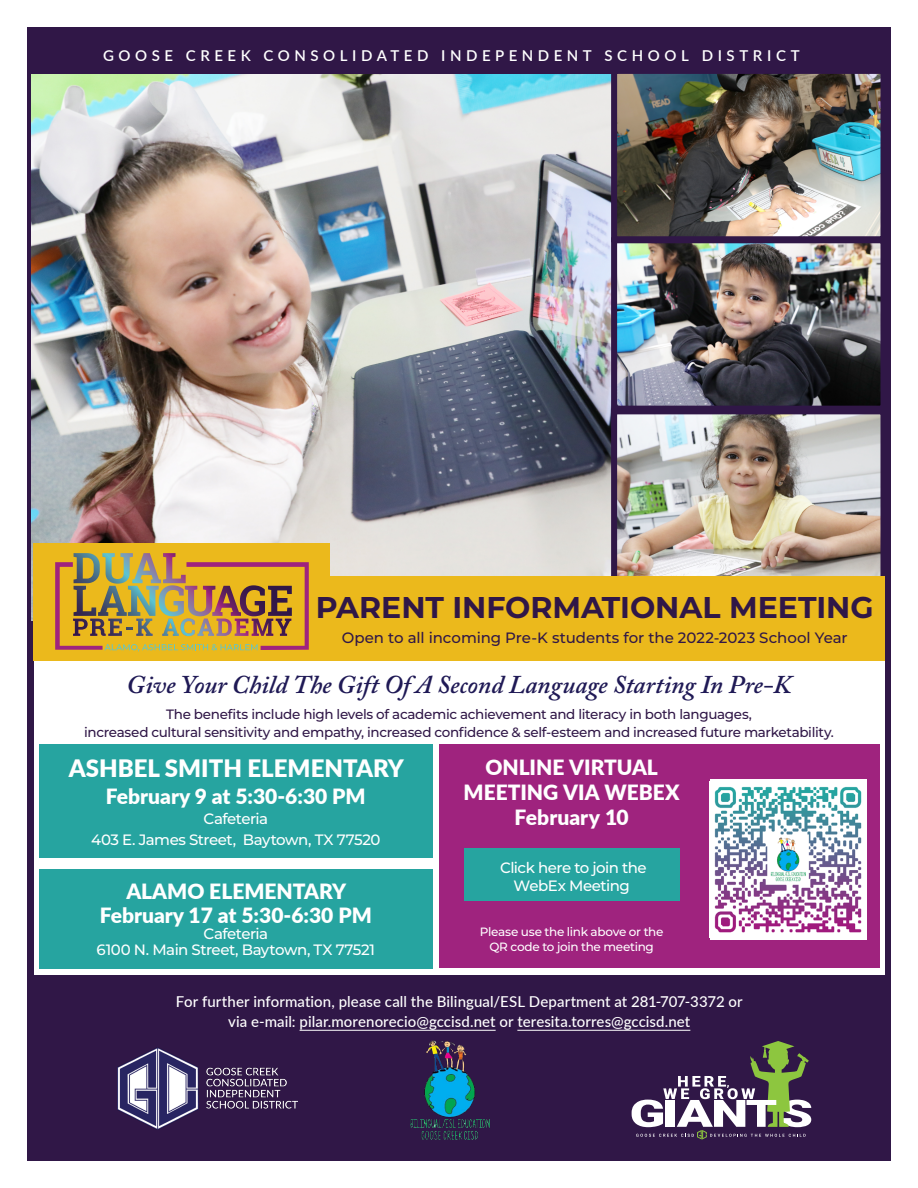
<style>
.page{position:relative;width:918px;height:1188px;background:#fff}
.page>*{position:absolute;margin:0;border:0;box-sizing:border-box;transform-origin:0 0}
.t1{font:700 30px "Montserrat";color:#301747}
.t2{font:italic 600 25.5px "Adobe Caslon Pro";color:#1f1955}
.t3{font:900 24px "Lato";color:#fff}
.t4{font:900 21px/25.2px "Lato";color:#fff;text-align:center}
.t5{font:500 15px/19.5px "Lato";letter-spacing:.005em;color:#fff;text-align:center}
.t6{font:500 15px/20.1px "Montserrat";letter-spacing:-.035em;color:#fff;text-align:center}
.t7{font:500 15px "Montserrat";letter-spacing:-.005em;color:#301747}
.t8{font:600 15px "Lato";letter-spacing:.305em;color:#fff}
.t9{font:500 13.5px/18px "Montserrat";letter-spacing:-.025em;color:#301747;text-align:center}
.t10{font:500 12px/15px "Montserrat";letter-spacing:-.025em;color:#fff;text-align:center}
</style>
<div class="page">
<div style="left:27px;top:27px;width:864px;height:1134px;background:#301747"></div>
<img style="left:31px;top:74px;width:577px;height:546px">
<img style="left:608px;top:245px;width:282px;height:160px">
<img style="left:608px;top:405px;width:282px;height:181px">
<img style="left:608px;top:65px;width:282px;height:180px">
<div style="left:34px;top:661px;width:851px;height:314px;background:#fff"></div>
<svg style="left:632px;top:1041px;width:179px;height:99px"></svg>
<img style="left:117px;top:1048px;width:180px;height:82px">
<img style="left:410px;top:1040px;width:80px;height:100px">
<div style="left:330px;top:576px;width:555px;height:85px;background:#ebb91c"></div>
<svg style="left:34px;top:543px;width:296px;height:118px;background:#cc9e35"></svg>
<hr style="left:300px;top:1030px;width:196px;height:1px;background:#fff">
<hr style="left:517px;top:1030px;width:173px;height:1px;background:#fff">
<div style="left:39px;top:744px;width:393px;height:114px;background:#26a4a0"></div>
<div style="left:39px;top:869px;width:393px;height:99px;background:#26a4a0"></div>
<div style="left:439px;top:744px;width:441px;height:224px;background:#9f237e"></div>
<div style="left:464px;top:848px;width:216px;height:53px;background:#26a4a0"></div>
<div style="left:710px;top:779px;width:156px;height:161px;background:#fff"></div>
<img style="left:714px;top:786px;width:148px;height:147px">
<p class="t8" style="left:103px;top:45px;width:698px">GOOSE CREEK CONSOLIDATED INDEPENDENT SCHOOL DISTRICT</p>
<h1 class="t1" style="left:316px;top:586px;width:559px">PARENT INFORMATIONAL MEETING</h1>
<p class="t7" style="left:342px;top:627px;width:508px">Open to all incoming Pre-K students for the 2022-2023 School Year</p>
<h2 class="t2" style="left:127px;top:670px;width:666px">Give Your Child The Gift Of A Second Language Starting In Pre-K</h2>
<p class="t9" style="left:84px;top:705px;width:751px">The benefits include high levels of academic achievement and literacy in both languages,<br>increased cultural sensitivity and empathy, increased confidence &amp; self-esteem and increased future marketability.</p>
<h3 class="t3" style="left:69px;top:750px;width:337px">ASHBEL SMITH ELEMENTARY</h3>
<h3 class="t4" style="left:106px;top:783px;width:261px">February 9 at 5:30-6:30 PM</h3>
<p class="t6" style="left:91px;top:808px;width:291px">Cafeteria<br>403 E. James Street, Baytown, TX 77520</p>
<h3 class="t4" style="left:100px;top:879px;width:274px;line-height:23.2px">ALAMO ELEMENTARY<br>February 17 at 5:30-6:30 PM</h3>
<p class="t6" style="left:97px;top:925px;width:280px;line-height:16px">Cafeteria<br>6100 N. Main Street, Baytown, TX 77521</p>
<h3 class="t4" style="left:464px;top:753px;width:218px">ONLINE VIRTUAL<br>MEETING VIA WEBEX<br>February 10</h3>
<p class="t6" style="left:500px;top:858px;width:148px;line-height:18px">Click here to join the<br>WebEx Meeting</p>
<p class="t10" style="left:480px;top:923px;width:185px">Please use the link above or the<br>QR code to join the meeting</p>
<p class="t5" style="left:176px;top:991px;width:568px">For further information, please call the Bilingual/ESL Department at 281-707-3372 or via e-mail: pilar.morenorecio@gccisd.net or teresita.torres@gccisd.net</p>
</div>
